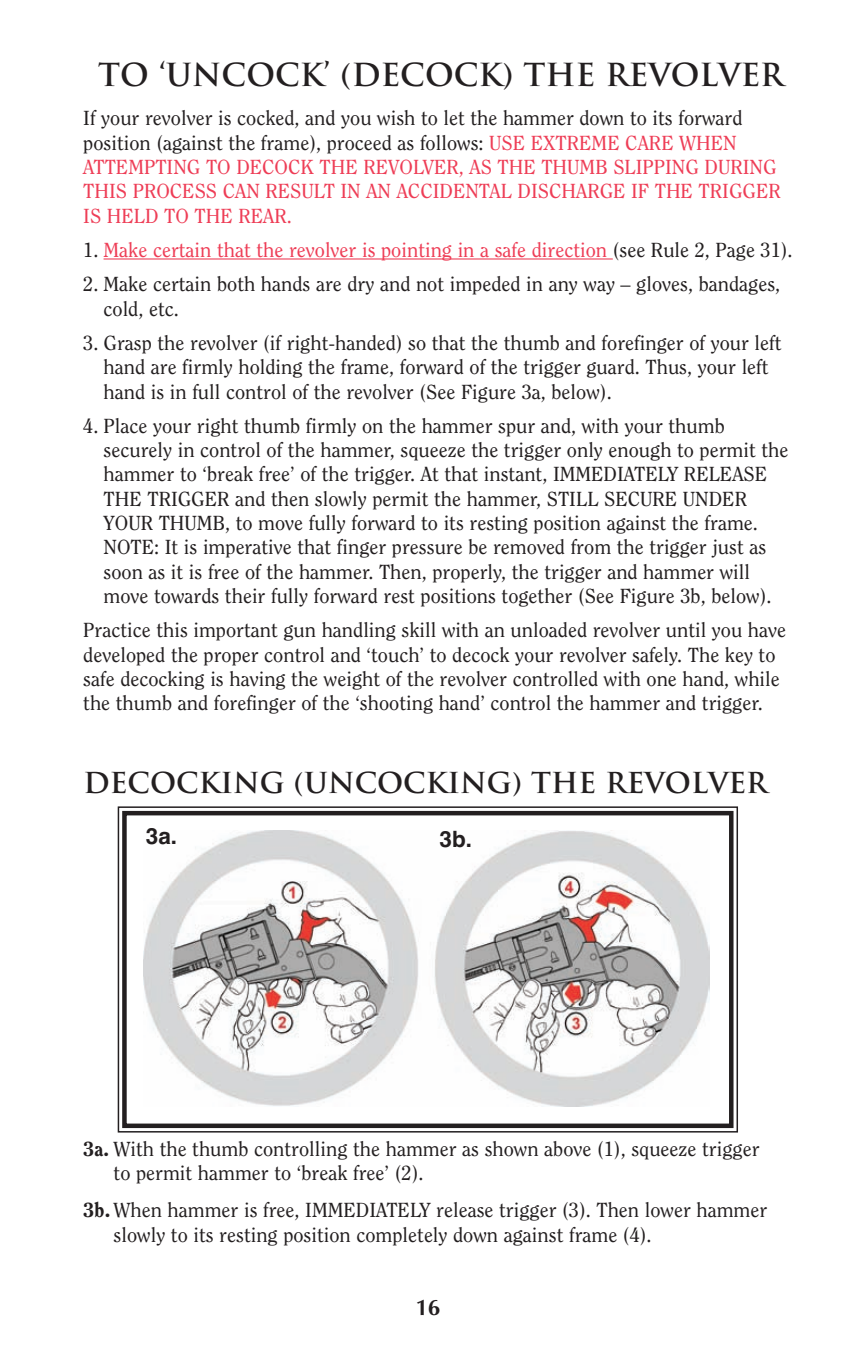
<style>
.page{position:relative;width:851px;height:1357px;background:#fff}
.page>*{position:absolute;margin:0;border:0;box-sizing:border-box;transform-origin:0 0}
.t1{font:700 31.05px "Trajan Pro";color:#231f20}
.t2{font:700 28.12px "Trajan Pro";color:#231f20}
.t3{font:700 22.5px "Helvetica";color:#231f20}
.t4{font:700 22.5px "Optima";color:#231f20}
.t5{font:20.25px/24.3px "Clearface";color:#231f20}
.t6{font:20.25px/24.3px "Clearface";color:#ee3d56}
.s1{color:#231f20}
.s2{font-weight:800}
</style>
<div class="page">
<hr style="left:104px;top:258px;width:508px;height:1px;background:#ee3d56">
<img style="left:144px;top:830px;width:565px;height:276px">
<div style="left:118px;top:806px;width:620px;height:326px;border:2px solid #231f20"></div>
<div style="left:122px;top:811px;width:611px;height:317px;border:4px solid #231f20"></div>
<h1 class="t1" style="left:98px;top:57px;width:686px">TO ‘UNCOCK’ (DECOCK) THE REVOLVER</h1>
<p class="t6" style="left:83px;top:107px;width:699px"><span class="s1">If your revolver is cocked, and you wish to let the hammer down to its forward position (against the frame), proceed as follows:</span> USE EXTREME CARE WHEN ATTEMPTING TO DECOCK THE REVOLVER, AS THE THUMB SLIPPING DURING THIS PROCESS CAN RESULT IN AN ACCIDENTAL DISCHARGE IF THE TRIGGER IS HELD TO THE REAR.</p>
<p class="t6" style="left:83px;top:239px;width:710px"><span class="s1">1.</span> Make certain that the revolver is pointing in a safe direction <span class="s1">(see Rule 2, Page 31).</span></p>
<p class="t5" style="left:104px;top:273px;width:678px;text-indent:-20px">2. Make certain both hands are dry and not impeded in any way – gloves, bandages, cold, etc.</p>
<p class="t5" style="left:104px;top:332px;width:679px;text-indent:-20px">3. Grasp the revolver (if right-handed) so that the thumb and forefinger of your left hand are firmly holding the frame, forward of the trigger guard. Thus, your left hand is in full control of the revolver (See Figure 3a, below).</p>
<p class="t5" style="left:104px;top:415px;width:686px;text-indent:-20px">4. Place your right thumb firmly on the hammer spur and, with your thumb securely in control of the hammer, squeeze the trigger only enough to permit the hammer to ‘break free’ of the trigger. At that instant, IMMEDIATELY RELEASE THE TRIGGER and then slowly permit the hammer, STILL SECURE UNDER YOUR THUMB, to move fully forward to its resting position against the frame.<br>NOTE: It is imperative that finger pressure be removed from the trigger just as soon as it is free of the hammer. Then, properly, the trigger and hammer will move towards their fully forward rest positions together (See Figure 3b, below).</p>
<p class="t5" style="left:83px;top:619px;width:704px">Practice this important gun handling skill with an unloaded revolver until you have developed the proper control and ‘touch’ to decock your revolver safely. The key to safe decocking is having the weight of the revolver controlled with one hand, while the thumb and forefinger of the ‘shooting hand’ control the hammer and trigger.</p>
<h2 class="t2" style="left:83px;top:767px;width:685px">DECOCKING (UNCOCKING) THE REVOLVER</h2>
<p class="t3" style="left:146px;top:823px;width:33px">3a.</p>
<p class="t3" style="left:439px;top:826px;width:34px">3b.</p>
<p class="t5" style="left:114px;top:1138px;width:647px;text-indent:-30px"><span class="s2">3a.</span> With the thumb controlling the hammer as shown above (1), squeeze trigger to permit hammer to ‘break free’ (2).</p>
<p class="t5" style="left:114px;top:1199px;width:655px;text-indent:-30px"><span class="s2">3b.</span> When hammer is free, IMMEDIATELY release trigger (3). Then lower hammer slowly to its resting position completely down against frame (4).</p>
<p class="t4" style="left:415px;top:1294px;width:27px">16</p>
</div>
